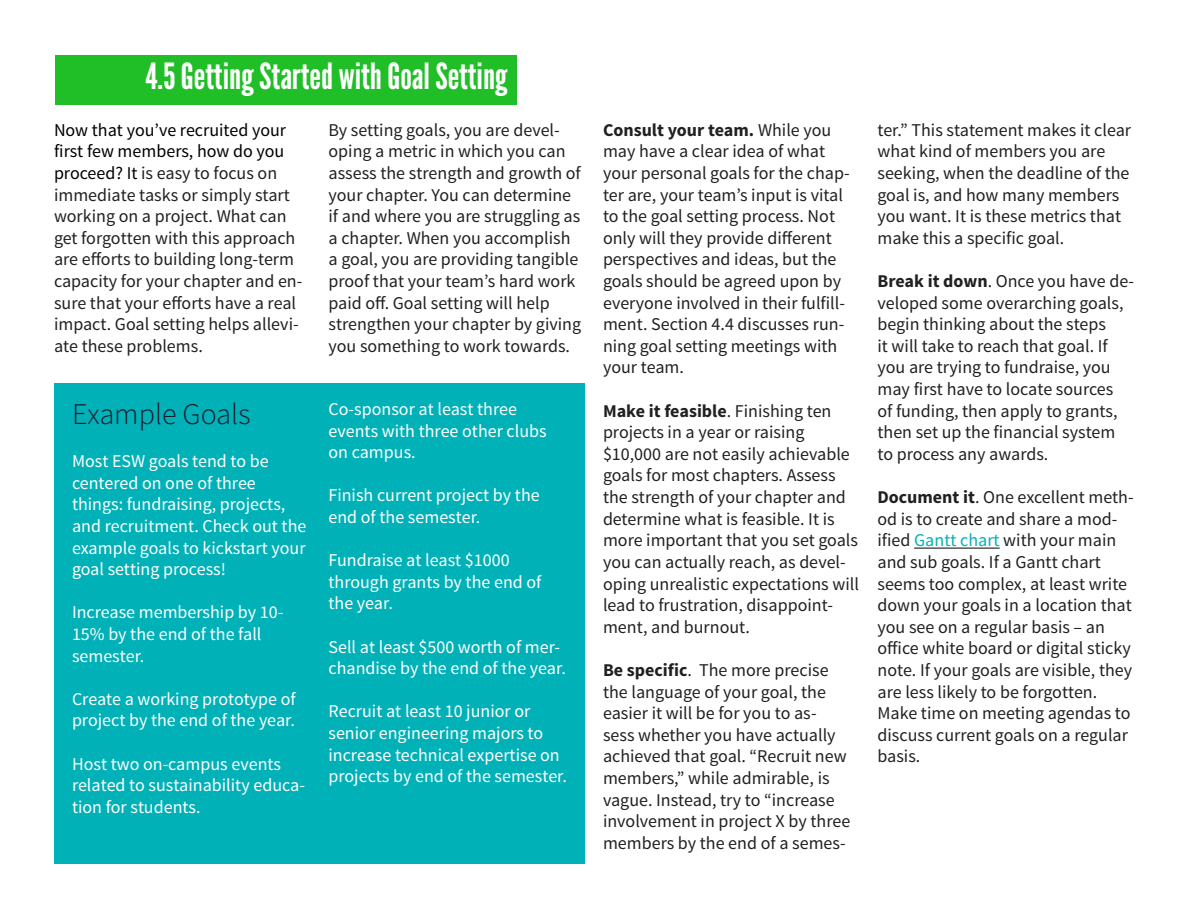
<style>
.page{position:relative;width:1188px;height:918px;background:#fff}
.page>*{position:absolute;margin:0;border:0;box-sizing:border-box;transform-origin:0 0}
.t1{font:36px "League Gothic";color:#fff}
.t2{font:300 30px "Source Sans Pro";color:#171a2b}
.t3{font:18px/21.6px "Source Sans Pro";color:#1f2120}
.t4{font:18px/21.6px "Source Sans Pro";color:#fff}
.s1{color:#000}
.s2{font-weight:700}
.s3{color:#00b1b8}
</style>
<div class="page">
<hr style="left:914px;top:548px;width:86px;height:1px;background:#000">
<div style="left:55px;top:55px;width:462px;height:49px;background:#21bf27"></div>
<div style="left:54px;top:383px;width:531px;height:481px;background:#00b1b8"></div>
<h1 class="t1" style="left:145px;top:55px;width:364px">4.5 Getting Started with Goal Setting</h1>
<p class="t3" style="left:54px;top:119px;width:250px"><span class="s1">Now that you’ve recruited your first few members, how do you proceed? It</span> is easy to focus on immediate tasks or simply start working on a project. What can get forgotten with this approach are efforts to building long-term capacity for your chapter and en&shy;sure that your efforts have a real impact. Goal setting helps allevi&shy;ate these problems.</p>
<p class="t3" style="left:328px;top:119px;width:254px">By setting goals, you are devel&shy;oping a metric in which you can assess the strength and growth of your chapter. You can determine if and where you are struggling as a chapter. When you accomplish a goal, you are providing tangible proof that your team’s hard work paid off. Goal setting will help strengthen your chapter by giving you something to work towards.</p>
<p class="t3" style="left:603px;top:119px;width:248px"><span class="s2">Consult your team.</span> While you may have a clear idea of what your personal goals for the chap&shy;ter are, your team’s input is vital to the goal setting process. Not only will they provide different perspectives and ideas, but the goals should be agreed upon by everyone involved in their fulfill&shy;ment. Section 4.4 discusses run&shy;ning goal setting meetings with your team.</p>
<p class="t3" style="left:603px;top:400px;width:257px"><span class="s2">Make it feasible</span>. Finishing ten projects in a year or raising $10,000 are not easily achievable goals for most chapters. Assess the strength of your chapter and determine what is feasible. It is more important that you set goals you can actually reach, as devel&shy;oping unrealistic expectations will lead to frustration, disappoint&shy;ment, and burnout.</p>
<p class="t3" style="left:603px;top:659px;width:249px"><span class="s2">Be specific</span>. The more precise the language of your goal, the easier it will be for you to as&shy;sess whether you have actually achieved that goal. “Recruit new members,” while admirable, is vague. Instead, try to “increase involvement in project X by three members by the end of a semes-</p>
<p class="t4" style="left:328px;top:398px;width:220px">Co-sponsor at least three events with three other clubs on campus.</p>
<p class="t4" style="left:328px;top:485px;width:213px">Finish current project by the end of the semester.</p>
<p class="t4" style="left:328px;top:550px;width:214px">Fundraise at least $1000 through grants by the end of the year.</p>
<p class="t4" style="left:328px;top:636px;width:239px">Sell at least $500 worth of mer&shy;chandise by the end of the year.</p>
<p class="t4" style="left:328px;top:701px;width:240px">Recruit at least 10 junior or senior engineering majors to increase technical expertise on projects by end of the semester.</p>
<h2 class="t2" style="left:72px;top:396px;width:180px">Example Goals</h2>
<p class="t4" style="left:72px;top:451px;width:236px">Most ESW goals tend to be centered on one of three things: fundraising, projects, and recruitment. Check out the example goals to kickstart your goal setting process!</p>
<p class="t4" style="left:72px;top:602px;width:213px">Increase membership by 10-<br>15% by the end of the fall semester.</p>
<p class="t4" style="left:72px;top:688px;width:225px">Create a working prototype of project by the end of the year.</p>
<p class="t4" style="left:72px;top:753px;width:235px">Host two on-campus events related to sustainability educa&shy;tion for students.</p>
<p class="t3" style="left:878px;top:119px;width:255px">ter.” This statement makes it clear what kind of members you are seeking, when the deadline of the goal is, and how many members you want. It is these metrics that make this a specific goal.</p>
<p class="t3" style="left:878px;top:271px;width:258px"><span class="s2">Break it down</span>. Once you have de&shy;veloped some overarching goals, begin thinking about the steps<br>it will take to reach that goal. If you are trying to fundraise, you may first have to locate sources<br>of funding, then apply to grants, then set up the financial system to process any awards.</p>
<p class="t3" style="left:878px;top:487px;width:258px"><span class="s2">Document it</span>. One excellent meth&shy;od is to create and share a mod&shy;ified <span class="s3">Gantt chart</span> with your main and sub goals. If a Gantt chart seems too complex, at least write down your goals in a location that you see on a regular basis – an office white board or digital sticky note. If your goals are visible, they are less likely to be forgotten.<br>Make time on meeting agendas to discuss current goals on a regular basis.</p>
</div>
